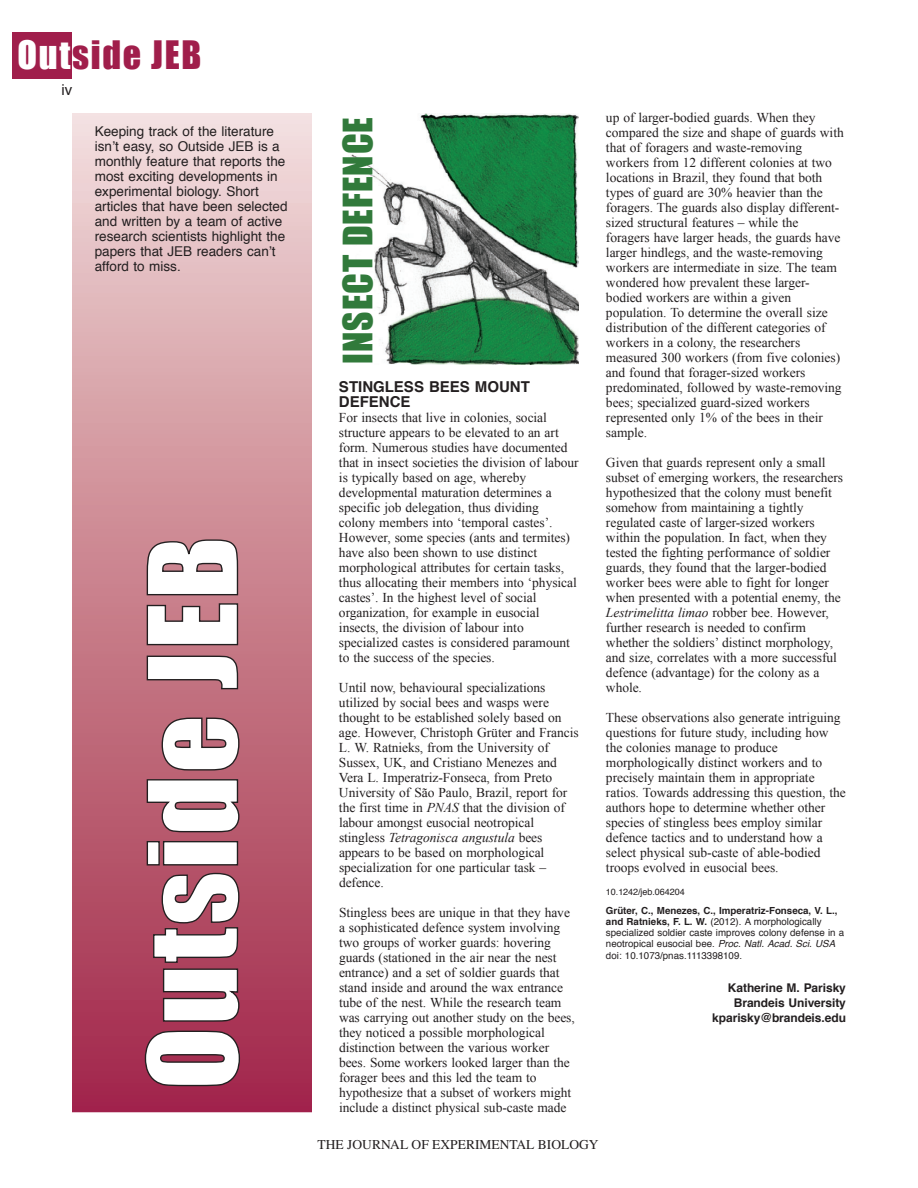
<style>
.page{position:relative;width:918px;height:1188px;background:#fff}
.page>*{position:absolute;margin:0;border:0;box-sizing:border-box;transform-origin:0 0}
.t1{font:114px "Impact";letter-spacing:.025em;color:#fff}
.t2{font:37.5px "Impact";letter-spacing:.025em;color:#317a3b}
.t3{font:36px "Impact";letter-spacing:.05em;color:#a01e4b}
.t4{font:700 15px/15px "Helvetica";color:#231f20}
.t5{font:15px "Helvetica";color:#231f20}
.t6{font:13.5px/15px "Times New Roman";letter-spacing:-.005em;color:#231f20}
.t7{font:13.5px/15px "Helvetica";color:#231f20}
.t8{font:13.5px "Times";color:#231f20}
.t9{font:700 12px/15px "Helvetica";letter-spacing:-.005em;color:#231f20;text-align:right}
.t10{font:9.75px/11.2px "Helvetica";color:#231f20}
.t11{font:9px "Helvetica";letter-spacing:-.005em;color:#231f20}
.s1{color:#fff}
.s2{font-style:italic}
.s3{font-weight:700}
</style>
<div class="page">
<div style="left:72px;top:113px;width:240px;height:999px;background:linear-gradient(to bottom,#f1dcd8,#a02444)"></div>
<div style="left:12px;top:32px;width:60px;height:46px;background:#a01e4b"></div>
<img style="left:351px;top:113px;width:228px;height:252px">
<h3 class="t3" style="left:17px;top:33px;width:185px"><span class="s1">Out</span>side JEB</h3>
<p class="t5" style="left:61px;top:83px;width:12px">iv</p>
<p class="t7" style="left:95px;top:125px;width:194px">Keeping track of the literature isnʼt easy, so Outside JEB is a monthly feature that reports the most exciting developments in experimental biology. Short articles that have been selected and written by a team of active research scientists highlight the papers that JEB readers canʼt afford to miss.</p>
<h1 class="t1" style="left:123px;top:1090px;width:555px;rotate:-90deg">Outside JEB</h1>
<h2 class="t2" style="left:346px;top:364px;width:248px;rotate:-90deg">INSECT DEFENCE</h2>
<p class="t6" style="left:606px;top:110px;width:239px">up of larger-bodied guards. When they compared the size and shape of guards with that of foragers and waste-removing workers from 12 different colonies at two locations in Brazil, they found that both types of guard are 30% heavier than the foragers. The guards also display different&shy;sized structural features – while the foragers have larger heads, the guards have larger hindlegs, and the waste-removing workers are intermediate in size. The team wondered how prevalent these larger&shy;bodied workers are within a given population. To determine the overall size distribution of the different categories of workers in a colony, the researchers measured 300 workers (from five colonies) and found that forager-sized workers predominated, followed by waste-removing bees; specialized guard-sized workers represented only 1% of the bees in their sample.</p>
<p class="t6" style="left:606px;top:455px;width:239px">Given that guards represent only a small subset of emerging workers, the researchers hypothesized that the colony must benefit somehow from maintaining a tightly regulated caste of larger-sized workers within the population. In fact, when they tested the fighting performance of soldier guards, they found that the larger-bodied worker bees were able to fight for longer when presented with a potential enemy, the <span class="s2">Lestrimelitta limao</span> robber bee. However, further research is needed to confirm whether the soldiers’ distinct morphology, and size, correlates with a more successful defence (advantage) for the colony as a whole.</p>
<p class="t6" style="left:606px;top:710px;width:241px">These observations also generate intriguing questions for future study, including how the colonies manage to produce morphologically distinct workers and to precisely maintain them in appropriate ratios. Towards addressing this question, the authors hope to determine whether other species of stingless bees employ similar defence tactics and to understand how a select physical sub-caste of able-bodied troops evolved in eusocial bees.</p>
<p class="t11" style="left:606px;top:888px;width:80px">10.1242/jeb.064204</p>
<p class="t10" style="left:606px;top:905px;width:240px"><span class="s3">Grüter, C., Menezes, C., Imperatriz-Fonseca, V. L., and Ratnieks, F. L. W.</span> (2012). A morphologically specialized soldier caste improves colony defense in a neotropical eusocial bee. <span class="s2">Proc. Natl. Acad. Sci. USA </span>doi: 10.1073/pnas.1113398109.</p>
<p class="t9" style="left:712px;top:982px;width:135px">Katherine M. Parisky<br>Brandeis University kparisky@brandeis.edu</p>
<p class="t4" style="left:339px;top:381px;width:192px">STINGLESS BEES MOUNT<br>DEFENCE</p>
<p class="t6" style="left:339px;top:410px;width:241px">For insects that live in colonies, social structure appears to be elevated to an art form. Numerous studies have documented that in insect societies the division of labour is typically based on age, whereby developmental maturation determines a specific job delegation, thus dividing colony members into ‘temporal castes’.<br>However, some species (ants and termites) have also been shown to use distinct morphological attributes for certain tasks, thus allocating their members into ‘physical castes’. In the highest level of social organization, for example in eusocial insects, the division of labour into specialized castes is considered paramount to the success of the species.</p>
<p class="t6" style="left:339px;top:680px;width:241px">Until now, behavioural specializations utilized by social bees and wasps were thought to be established solely based on age. However, Christoph Grüter and Francis L. W. Ratnieks, from the University of Sussex, UK, and Cristiano Menezes and Vera L. Imperatriz-Fonseca, from Preto University of São Paulo, Brazil, report for the first time in <span class="s2">PNAS</span> that the division of labour amongst eusocial neotropical stingless <span class="s2">Tetragonisca angustula</span> bees appears to be based on morphological specialization for one particular task – defence.</p>
<p class="t6" style="left:339px;top:905px;width:237px">Stingless bees are unique in that they have a sophisticated defence system involving two groups of worker guards: hovering guards (stationed in the air near the nest entrance) and a set of soldier guards that stand inside and around the wax entrance tube of the nest. While the research team was carrying out another study on the bees, they noticed a possible morphological distinction between the various worker bees. Some workers looked larger than the forager bees and this led the team to hypothesize that a subset of workers might include a distinct physical sub-caste made</p>
<p class="t8" style="left:318px;top:1137px;width:282px">THE JOURNAL OF EXPERIMENTAL BIOLOGY</p>
</div>
